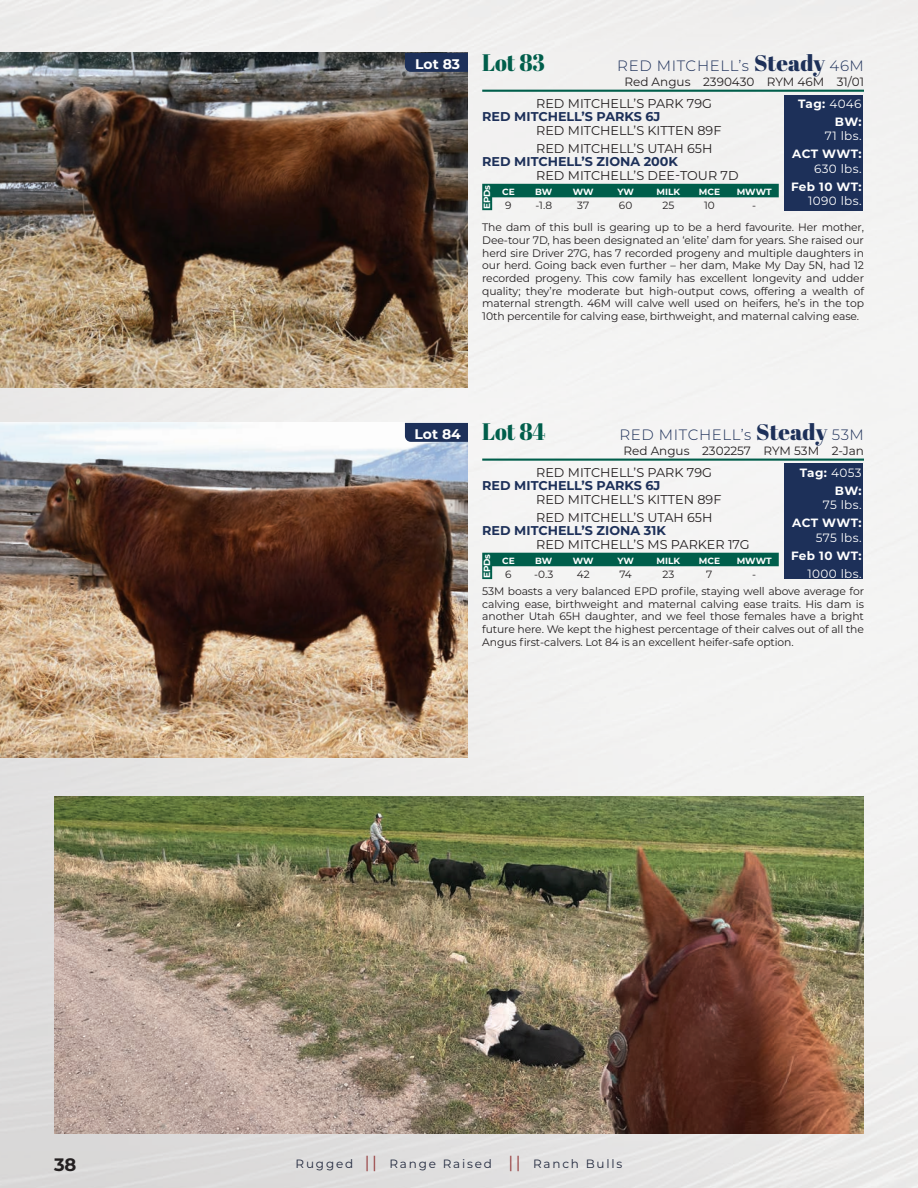
<style>
.page{position:relative;width:918px;height:1188px;background:#fff}
.page>*{position:absolute;margin:0;border:0;box-sizing:border-box;transform-origin:0 0}
.t1{font:23.85px "Abril Fatface";color:#005e4b;scale:.91 1}
.t2{font:700 18px "Montserrat";color:#231f20}
.t3{font:300 15px "Montserrat";letter-spacing:.04em;color:#1d3059}
.t4{font:700 13.95px "Montserrat";color:#fff}
.t5{font:12.75px "Montserrat";color:#231f20}
.t6{font:700 12.75px "Montserrat";color:#1d3059}
.t7{font:700 12px/18px "Montserrat";letter-spacing:.025em;color:#fff;text-align:right}
.Info_under_name{font:12px "Montserrat";color:#231f20}
.t8{font:12px "Montserrat";letter-spacing:.15em;color:#22293e}
.t9{font:12px "Montserrat";letter-spacing:.03em;color:#fff}
.t10{font:10.8px/12.8px "Montserrat";letter-spacing:-.01em;color:#231f20;text-align:justify}
.t11{font:10.5px "Montserrat";color:#231f20}
.t12{font:700 9px "Montserrat";color:#fff}
.s1{font-family:"Abril Fatface";font-weight:400;font-size:22.5px}
.s2{font-weight:400}
.s3{font-size:16.5px;color:#94393a}
</style>
<div class="page">
<img style="left:0;top:0;width:918px;height:1188px">
<img style="left:0;top:423px;width:468px;height:335px">
<svg style="left:405px;top:423px;width:63px;height:19px"></svg>
<div style="left:785px;top:464px;width:78px;height:115px;background:#1d3059"></div>
<hr style="left:482px;top:459px;width:382px;height:2px;background:#005e4b">
<svg style="left:482px;top:553px;width:297px;height:26px"></svg>
<div style="left:785px;top:95px;width:78px;height:115px;background:#1d3059"></div>
<hr style="left:482px;top:90px;width:382px;height:2px;background:#005e4b">
<svg style="left:482px;top:184px;width:297px;height:26px"></svg>
<img style="left:0;top:53px;width:468px;height:335px">
<svg style="left:405px;top:53px;width:63px;height:19px"></svg>
<img style="left:54px;top:797px;width:810px;height:337px">
<h2 class="t2" style="left:54px;top:1151px;width:24px">38</h2>
<p class="t4" style="left:415px;top:54px;width:46px">Lot 83</p>
<p class="t1" style="left:482px;top:46px;width:70px">Lot 83</p>
<p class="t3" style="left:617px;top:56px;width:248px">RED MITCHELL’s <span class="s1">Steady</span> 46M</p>
<p class="Info_under_name" style="left:624px;top:73px;width:241px">Red Angus 2390430 RYM 46M 31/01</p>
<p class="t5" style="left:536px;top:94px;width:177px">RED MITCHELL’S PARK 79G</p>
<p class="t6" style="left:482px;top:107px;width:180px">RED MITCHELL’S PARKS 6J</p>
<p class="t5" style="left:536px;top:121px;width:187px">RED MITCHELL’S KITTEN 89F</p>
<p class="t5" style="left:536px;top:139px;width:178px">RED MITCHELL’S UTAH 65H</p>
<p class="t6" style="left:482px;top:152px;width:197px">RED MITCHELL’S ZIONA 200K</p>
<p class="t5" style="left:536px;top:166px;width:204px">RED MITCHELL’S DEE-TOUR 7D</p>
<p class="t12" style="left:480px;top:209px;width:25px;rotate:-90deg">EPDs</p>
<p class="t12" style="left:502px;top:185px;width:14px">CE</p>
<p class="t12" style="left:535px;top:185px;width:19px">BW</p>
<p class="t12" style="left:573px;top:185px;width:22px">WW</p>
<p class="t12" style="left:617px;top:185px;width:18px">YW</p>
<p class="t12" style="left:657px;top:185px;width:25px">MILK</p>
<p class="t12" style="left:699px;top:185px;width:23px">MCE</p>
<p class="t12" style="left:737px;top:185px;width:36px">MWWT</p>
<p class="t7" style="left:798px;top:94px;width:65px">Tag: <span class="s2">4046</span></p>
<p class="t7" style="left:835px;top:112px;width:28px">BW:</p>
<p class="t9" style="left:825px;top:128px;width:38px">71 lbs.</p>
<p class="t7" style="left:792px;top:145px;width:71px">ACT WWT:</p>
<p class="t9" style="left:814px;top:160px;width:49px">630 lbs.</p>
<p class="t7" style="left:791px;top:179px;width:72px;line-height:14.4px">Feb 10 WT:<br><span class="s2">1090 lbs.</span></p>
<p class="t11" style="left:505px;top:198px;width:8px">9</p>
<p class="t11" style="left:535px;top:198px;width:18px">-1.8</p>
<p class="t11" style="left:577px;top:198px;width:13px">37</p>
<p class="t11" style="left:619px;top:198px;width:15px">60</p>
<p class="t11" style="left:662px;top:198px;width:13px">25</p>
<p class="t11" style="left:704px;top:198px;width:12px">10</p>
<p class="t11" style="left:752px;top:198px;width:6px">-</p>
<p class="t10" style="left:482px;top:220px;width:383px">The dam of this bull is gearing up to be a herd favourite. Her mother, Dee-tour 7D, has been designated an ‘elite’ dam for years. She raised our herd sire Driver 27G, has 7 recorded progeny and multiple daughters in our herd. Going back even further – her dam, Make My Day 5N, had 12 recorded progeny. This cow family has excellent longevity and udder quality; they’re moderate but high-output cows, offering a wealth of maternal strength. 46M will calve well used on heifers, he’s in the top 10th percentile for calving ease, birthweight, and maternal calving ease.</p>
<p class="t4" style="left:414px;top:424px;width:48px">Lot 84</p>
<p class="t1" style="left:482px;top:415px;width:71px">Lot 84</p>
<p class="t3" style="left:619px;top:425px;width:246px">RED MITCHELL’s <span class="s1">Steady</span> 53M</p>
<p class="Info_under_name" style="left:623px;top:442px;width:242px">Red Angus 2302257 RYM 53M 2-Jan</p>
<p class="t5" style="left:536px;top:463px;width:177px">RED MITCHELL’S PARK 79G</p>
<p class="t6" style="left:482px;top:476px;width:180px">RED MITCHELL’S PARKS 6J</p>
<p class="t5" style="left:536px;top:490px;width:187px">RED MITCHELL’S KITTEN 89F</p>
<p class="t5" style="left:536px;top:508px;width:178px">RED MITCHELL’S UTAH 65H</p>
<p class="t6" style="left:482px;top:521px;width:185px">RED MITCHELL’S ZIONA 31K</p>
<p class="t5" style="left:536px;top:535px;width:215px">RED MITCHELL’S MS PARKER 17G</p>
<p class="t12" style="left:480px;top:578px;width:25px;rotate:-90deg">EPDs</p>
<p class="t12" style="left:502px;top:554px;width:14px">CE</p>
<p class="t12" style="left:535px;top:554px;width:19px">BW</p>
<p class="t12" style="left:573px;top:554px;width:22px">WW</p>
<p class="t12" style="left:617px;top:554px;width:18px">YW</p>
<p class="t12" style="left:657px;top:554px;width:25px">MILK</p>
<p class="t12" style="left:699px;top:554px;width:23px">MCE</p>
<p class="t12" style="left:737px;top:554px;width:36px">MWWT</p>
<p class="t7" style="left:800px;top:463px;width:63px">Tag: <span class="s2">4053</span></p>
<p class="t7" style="left:835px;top:481px;width:28px">BW:</p>
<p class="t9" style="left:823px;top:497px;width:40px">75 lbs.</p>
<p class="t7" style="left:792px;top:513px;width:71px">ACT WWT:</p>
<p class="t9" style="left:816px;top:529px;width:47px">575 lbs.</p>
<p class="t7" style="left:791px;top:546px;width:72px">Feb 10 WT:<br><span class="s2">1000 lbs.</span></p>
<p class="t11" style="left:505px;top:567px;width:8px">6</p>
<p class="t11" style="left:534px;top:567px;width:21px">-0.3</p>
<p class="t11" style="left:577px;top:567px;width:14px">42</p>
<p class="t11" style="left:619px;top:567px;width:14px">74</p>
<p class="t11" style="left:662px;top:567px;width:13px">23</p>
<p class="t11" style="left:706px;top:567px;width:8px">7</p>
<p class="t11" style="left:752px;top:567px;width:6px">-</p>
<p class="t10" style="left:482px;top:584px;width:383px">53M boasts a very balanced EPD profile, staying well above average for calving ease, birthweight and maternal calving ease traits. His dam is another Utah 65H daughter, and we feel those females have a bright future here. We kept the highest percentage of their calves out of all the Angus first-calvers. Lot 84 is an excellent heifer-safe option.</p>
<p class="t8" style="left:296px;top:1155px;width:328px">Rugged <span class="s3">||</span> Range Raised <span class="s3">||</span> Ranch Bulls</p>
</div>
